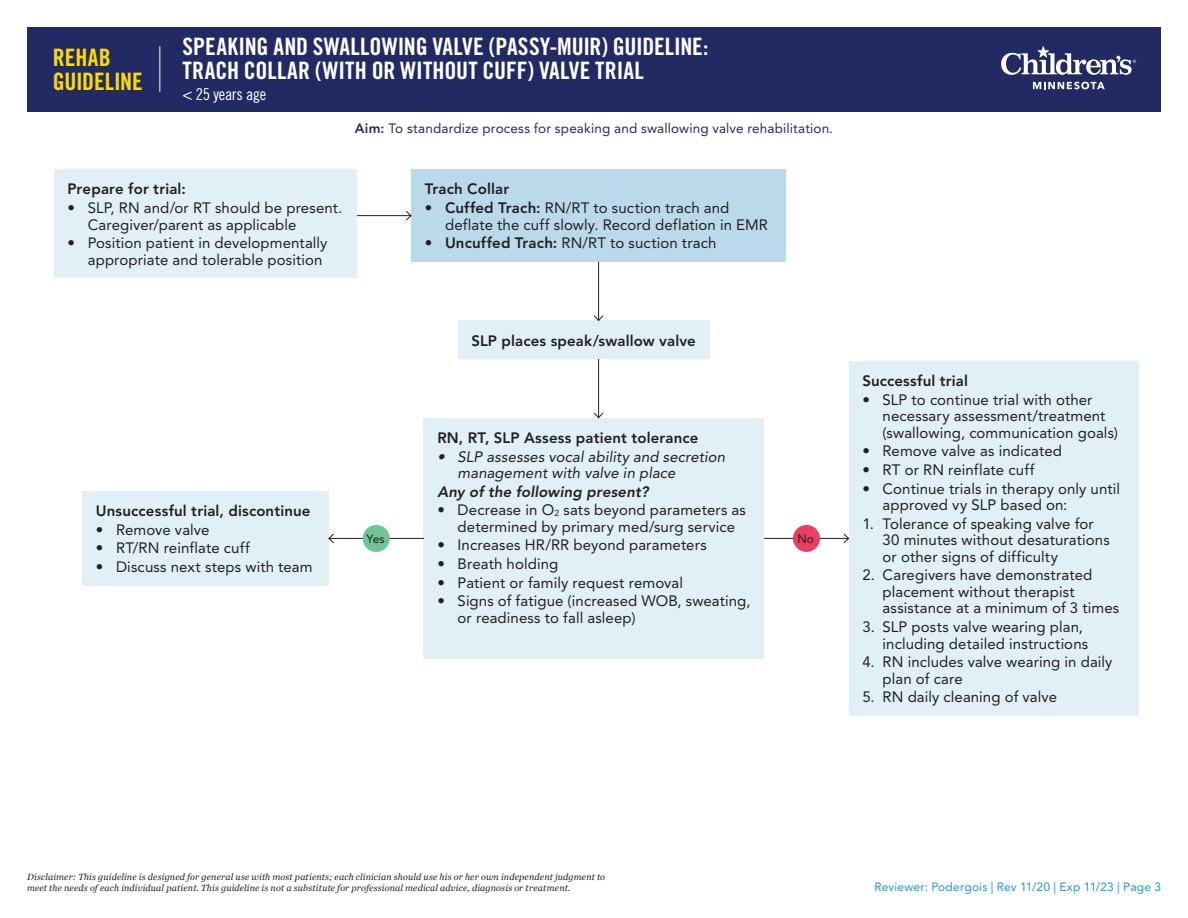
<style>
.page{position:relative;width:1188px;height:918px;background:#fff}
.page>*{position:absolute;margin:0;border:0;box-sizing:border-box;transform-origin:0 0}
.t1{font:24px/24px "Trade Gothic LT Std Bd Cn 20";color:#fff}
.t2{font:24px/24px "Trade Gothic LT Std Bd Cn 20";letter-spacing:-.005em;color:#fcdb04}
.t3{font:16.5px "Trade Gothic LT Pro Cn 18";letter-spacing:-.02em;color:#fff}
.t4{font:15px/16.5px "Avenir LT Std";letter-spacing:.005em;color:#231f20}
.t5{font:800 15px "Avenir LT Std";letter-spacing:.01em;color:#231f20}
.t6{font:italic 15px/16.5px "Avenir LT Std";letter-spacing:.005em;color:#231f20}
.t7{font:italic 800 15px "Avenir LT Std";letter-spacing:.01em;color:#231f20}
.t8{font:13.5px "Avenir LT Std";letter-spacing:.01em;color:#222a64}
.t9{font:12px "Avenir LT Std";letter-spacing:.01em;color:#1a98d6}
.t10{font:12px "Avenir LT Std";color:#231f20}
.t11{font:italic 9px/10.8px "Georgia";letter-spacing:.015em;color:#231f20}
.s1{font-weight:800}
.s2{font-size:8.7px}
</style>
<div class="page">
<div style="left:27px;top:27px;width:1134px;height:84px;background:#222a64"></div>
<svg style="left:1033px;top:82px;width:72px;height:7px"></svg>
<svg style="left:1001px;top:46px;width:135px;height:29px"></svg>
<hr style="left:160px;top:46px;width:1px;height:46px;background:#fff">
<div style="left:411px;top:170px;width:375px;height:92px;background:#bad9eb"></div>
<div style="left:424px;top:418px;width:340px;height:241px;background:#e1eff7"></div>
<div style="left:849px;top:361px;width:289px;height:355px;background:#e1eff7"></div>
<div style="left:458px;top:321px;width:251px;height:38px;background:#e1eff7"></div>
<div style="left:54px;top:170px;width:303px;height:108px;background:#e1eff7"></div>
<div style="left:82px;top:491px;width:247px;height:95px;background:#e1eff7"></div>
<hr style="left:598px;top:262px;width:1px;height:58px;background:#231f20">
<svg style="left:594px;top:315px;width:10px;height:6px"></svg>
<hr style="left:598px;top:359px;width:1px;height:59px;background:#231f20">
<svg style="left:594px;top:412px;width:10px;height:6px"></svg>
<hr style="left:764px;top:538px;width:85px;height:1px;background:#231f20">
<svg style="left:843px;top:533px;width:6px;height:10px"></svg>
<hr style="left:329px;top:538px;width:95px;height:1px;background:#231f20">
<svg style="left:328px;top:533px;width:6px;height:10px"></svg>
<hr style="left:357px;top:215px;width:54px;height:1px;background:#231f20">
<svg style="left:406px;top:211px;width:6px;height:10px"></svg>
<div style="left:363px;top:525px;width:27px;height:27px;background:#6ec595;border-radius:50%"></div>
<div style="left:793px;top:525px;width:27px;height:27px;background:#e74060;border-radius:50%"></div>
<h1 class="t2" style="left:53px;top:45px;width:91px">REHAB<br>GUIDELINE</h1>
<p class="t1" style="left:183px;top:35px;width:527px">SPEAKING AND SWALLOWING VALVE (PASSY-MUIR) GUIDELINE:<br>TRACH COLLAR (WITH OR WITHOUT CUFF) VALVE TRIAL</p>
<p class="t3" style="left:183px;top:85px;width:85px">&lt; 25 years age</p>
<p class="t8" style="left:355px;top:120px;width:480px"><span class="s1">Aim:</span> To standardize process for speaking and swallowing valve rehabilitation.</p>
<p class="t5" style="left:68px;top:180px;width:120px">Prepare for trial:</p>
<p class="t4" style="left:88px;top:200px;width:256px;text-indent:-20px">• SLP, RN and/or RT should be present.<br>Caregiver/parent as applicable</p>
<p class="t4" style="left:88px;top:235px;width:241px;text-indent:-20px">• Position patient in developmentally appropriate and tolerable position</p>
<p class="t5" style="left:425px;top:180px;width:86px">Trach Collar</p>
<p class="t4" style="left:445px;top:200px;width:324px;text-indent:-20px"><span class="s1">• Cuffed Trach:</span> RN/RT to suction trach and deflate the cuff slowly. Record deflation in EMR</p>
<p class="t4" style="left:425px;top:235px;width:293px"><span class="s1">• Uncuffed Trach:</span> RN/RT to suction trach</p>
<p class="t5" style="left:472px;top:331px;width:226px">SLP places speak/swallow valve</p>
<p class="t5" style="left:96px;top:502px;width:216px">Unsuccessful trial, discontinue</p>
<p class="t4" style="left:96px;top:521px;width:115px">• Remove valve</p>
<p class="t4" style="left:96px;top:540px;width:156px">• RT/RN reinflate cuff</p>
<p class="t4" style="left:96px;top:559px;width:218px">• Discuss next steps with team</p>
<p class="t5" style="left:437px;top:429px;width:263px">RN, RT, SLP Assess patient tolerance</p>
<p class="t6" style="left:458px;top:448px;width:269px;text-indent:-20px">• SLP assesses vocal ability and secretion management with valve in place</p>
<p class="t7" style="left:437px;top:483px;width:213px">Any of the following present?</p>
<p class="t4" style="left:458px;top:502px;width:290px;text-indent:-20px">• Decrease in O<span class="s2">2</span> sats beyond parameters as determined by primary med/surg service</p>
<p class="t4" style="left:437px;top:537px;width:271px">• Increases HR/RR beyond parameters</p>
<p class="t4" style="left:437px;top:556px;width:122px">• Breath holding</p>
<p class="t4" style="left:437px;top:574px;width:247px">• Patient or family request removal</p>
<p class="t4" style="left:458px;top:593px;width:294px;text-indent:-20px">• Signs of fatigue (increased WOB, sweating, or readiness to fall asleep)</p>
<p class="t10" style="left:366px;top:532px;width:20px">Yes</p>
<p class="t10" style="left:797px;top:532px;width:18px">No</p>
<p class="t5" style="left:862px;top:372px;width:107px">Successful trial</p>
<p class="t4" style="left:883px;top:391px;width:237px;text-indent:-20px">• SLP to continue trial with other necessary assessment/treatment (swallowing, communication goals)</p>
<p class="t4" style="left:862px;top:443px;width:201px">• Remove valve as indicated</p>
<p class="t4" style="left:862px;top:462px;width:174px">• RT or RN reinflate cuff</p>
<p class="t4" style="left:883px;top:480px;width:239px;text-indent:-20px">• Continue trials in therapy only until approved vy SLP based on:</p>
<p class="t4" style="left:883px;top:515px;width:229px;text-indent:-20px">1. Tolerance of speaking valve for<br>30 minutes without desaturations or other signs of difficulty</p>
<p class="t4" style="left:883px;top:567px;width:238px;text-indent:-20px">2. Caregivers have demonstrated placement without therapist assistance at a minimum of 3 times</p>
<p class="t4" style="left:883px;top:619px;width:207px;text-indent:-20px">3. SLP posts valve wearing plan, including detailed instructions</p>
<p class="t4" style="left:883px;top:654px;width:231px;text-indent:-20px">4. RN includes valve wearing in daily plan of care</p>
<p class="t4" style="left:862px;top:689px;width:196px">5. RN daily cleaning of valve</p>
<p class="t11" style="left:27px;top:871px;width:580px">Disclaimer: This guideline is designed for general use with most patients; each clinician should use his or her own independent judgment to meet the needs of each individual patient. This guideline is not a substitute for professional medical advice, diagnosis or treatment.</p>
<p class="t9" style="left:875px;top:880px;width:288px">Reviewer: Podergois | Rev 11/20 | Exp 11/23 | Page 3</p>
</div>
